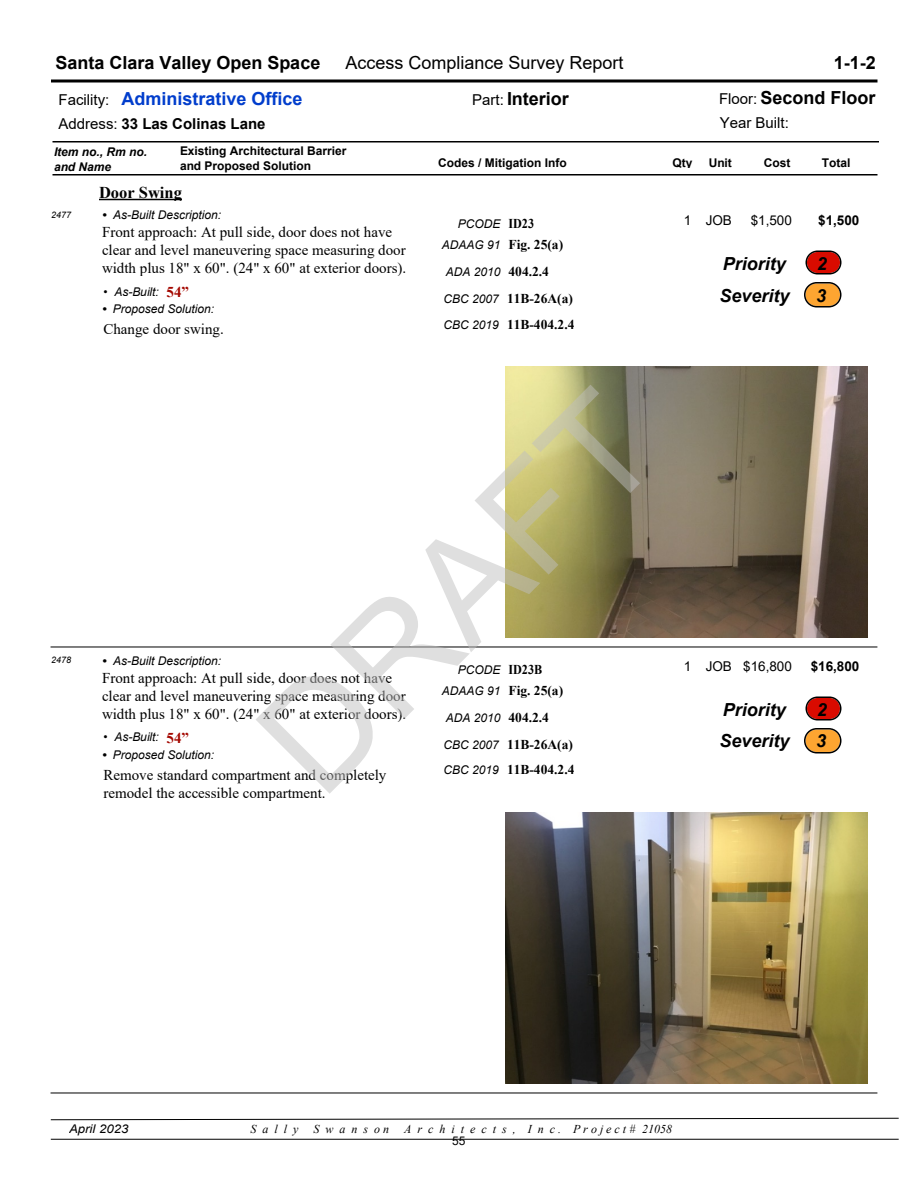
<style>
.page{position:relative;width:918px;height:1188px;background:#fff}
.page>*{position:absolute;margin:0;border:0;box-sizing:border-box;transform-origin:0 0}
.t1{font:146.4px "Arial";color:rgb(191 191 191/.5)}
.t2{font:700 18px "Arial";color:#000}
.t3{font:italic 700 18px "Arial";color:#000}
.t4{font:18px "Arial";color:#000}
.t5{font:700 18px "Arial";color:#003dcc}
.t6{font:700 16.5px "Times New Roman";color:#000}
.t7{font:15px/18px "Times New Roman";color:#000}
.t8{font:700 15px "Arial";color:#000}
.t9{font:15px "Arial";color:#000}
.t10{font:700 15px "Times New Roman";color:#a40800}
.t11{font:700 13.5px "Times New Roman";color:#000}
.t12{font:13.5px "Arial";color:#000}
.t13{font:700 13.5px "Arial";color:#000}
.t14{font:italic 12px "Arial";color:#000}
.t15{font:700 12px/15px "Arial";color:#000}
.t16{font:italic 12px "Times New Roman";color:#000}
.t17{font:italic 700 12px/15px "Arial";color:#000}
.t18{font:italic 12px "Arial";color:#000;scale:1.1 1}
.t19{font:12px "Arial";color:#000}
.t20{font:italic 9px "Arial";color:#000}
.s1{font-weight:400;font-size:15px}
.s2{font-weight:400}
.s3{font-weight:700}
.s4{font-family:"Times New Roman";font-weight:700;font-style:normal;font-size:13.5px}
.s5{font-family:"Arial";font-weight:400;font-style:italic;font-size:12px}
</style>
<div class="page">
<hr style="left:52px;top:174px;width:826px;height:2px;background:#000">
<hr style="left:51px;top:80px;width:827px;height:2px;background:#000">
<hr style="left:52px;top:141px;width:827px;height:1px;background:#000">
<hr style="left:99px;top:199px;width:83px;height:1px;background:#000">
<img style="left:506px;top:366px;width:361px;height:272px">
<hr style="left:51px;top:647px;width:826px;height:1px;background:#000">
<svg style="left:804px;top:282px;width:38px;height:26px"></svg>
<svg style="left:806px;top:250px;width:36px;height:24px"></svg>
<img style="left:506px;top:812px;width:361px;height:271px">
<hr style="left:51px;top:1093px;width:826px;height:1px;background:#000">
<svg style="left:804px;top:728px;width:38px;height:25px"></svg>
<svg style="left:806px;top:697px;width:36px;height:23px"></svg>
<svg style="left:50px;top:1118px;width:849px;height:2px"></svg>
<hr style="left:51px;top:1139px;width:848px;height:1px;background:#000">
<p class="t2" style="left:56px;top:56px;width:266px">Santa Clara Valley Open Space</p>
<p class="t4" style="left:345px;top:56px;width:279px">Access Compliance Survey Report</p>
<p class="t2" style="left:834px;top:56px;width:44px">1-1-2</p>
<p class="t9" style="left:59px;top:94px;width:52px">Facility:</p>
<p class="t5" style="left:122px;top:92px;width:182px">Administrative Office</p>
<p class="t2" style="left:472px;top:92px;width:98px"><span class="s1">Part:</span> Interior</p>
<p class="t2" style="left:719px;top:90px;width:158px"><span class="s1">Floor:</span> Second Floor</p>
<p class="t8" style="left:58px;top:118px;width:209px"><span class="s2">Address:</span> 33 Las Colinas Lane</p>
<p class="t9" style="left:720px;top:117px;width:71px">Year Built:</p>
<p class="t17" style="left:54px;top:145px;width:95px">Item no., Rm no. and Name</p>
<p class="t15" style="left:180px;top:144px;width:168px">Existing Architectural Barrier and Proposed Solution</p>
<p class="t20" style="left:51px;top:211px;width:22px">2477</p>
<p class="t6" style="left:99px;top:187px;width:84px">Door Swing</p>
<p class="t14" style="left:102px;top:210px;width:120px"><span class="s3">•</span> As-Built Description:</p>
<p class="t7" style="left:102px;top:224px;width:306px">Front approach: At pull side, door does not have clear and level maneuvering space measuring door width plus 18" x 60". (24" x 60" at exterior doors).</p>
<p class="t14" style="left:104px;top:287px;width:57px">• As-Built:</p>
<p class="t10" style="left:166px;top:287px;width:24px">54”</p>
<p class="t14" style="left:102px;top:304px;width:114px"><span class="s3">•</span> Proposed Solution:</p>
<p class="t7" style="left:104px;top:321px;width:122px">Change door swing.</p>
<p class="t15" style="left:438px;top:156px;width:130px">Codes / Mitigation Info</p>
<p class="t15" style="left:672px;top:156px;width:21px">Qty</p>
<p class="t15" style="left:709px;top:156px;width:25px">Unit</p>
<p class="t15" style="left:764px;top:156px;width:28px">Cost</p>
<p class="t15" style="left:822px;top:156px;width:30px">Total</p>
<p class="t14" style="left:458px;top:219px;width:78px">PCODE <span class="s4">ID23</span></p>
<p class="t11" style="left:442px;top:240px;width:123px"><span class="s5">ADAAG 91</span> Fig. 25(a)</p>
<p class="t14" style="left:446px;top:267px;width:105px">ADA 2010 <span class="s4">404.2.4</span></p>
<p class="t11" style="left:444px;top:294px;width:131px"><span class="s5">CBC 2007</span> 11B-26A(a)</p>
<p class="t11" style="left:444px;top:319px;width:132px"><span class="s5">CBC 2019</span> 11B-404.2.4</p>
<p class="t12" style="left:684px;top:215px;width:49px">1 JOB</p>
<p class="t12" style="left:751px;top:215px;width:43px">$1,500</p>
<p class="t13" style="left:818px;top:215px;width:43px">$1,500</p>
<p class="t3" style="left:723px;top:257px;width:64px">Priority</p>
<p class="t3" style="left:817px;top:257px;width:12px">2</p>
<p class="t3" style="left:719px;top:288px;width:72px">Severity</p>
<p class="t3" style="left:816px;top:288px;width:12px">3</p>
<p class="t20" style="left:51px;top:657px;width:22px">2478</p>
<h1 class="t1" style="left:214px;top:694px;width:489px;rotate:-45deg">DRAFT</h1>
<p class="t14" style="left:102px;top:656px;width:120px"><span class="s3">•</span> As-Built Description:</p>
<p class="t14" style="left:458px;top:665px;width:86px">PCODE <span class="s4">ID23B</span></p>
<p class="t11" style="left:442px;top:686px;width:123px"><span class="s5">ADAAG 91</span> Fig. 25(a)</p>
<p class="t7" style="left:102px;top:670px;width:306px">Front approach: At pull side, door does not have clear and level maneuvering space measuring door width plus 18" x 60". (24" x 60" at exterior doors).</p>
<p class="t14" style="left:446px;top:713px;width:105px">ADA 2010 <span class="s4">404.2.4</span></p>
<p class="t14" style="left:104px;top:733px;width:57px">• As-Built:</p>
<p class="t10" style="left:166px;top:733px;width:24px">54”</p>
<p class="t11" style="left:444px;top:740px;width:131px"><span class="s5">CBC 2007</span> 11B-26A(a)</p>
<p class="t14" style="left:102px;top:750px;width:114px"><span class="s3">•</span> Proposed Solution:</p>
<p class="t11" style="left:444px;top:765px;width:132px"><span class="s5">CBC 2019</span> 11B-404.2.4</p>
<p class="t7" style="left:104px;top:767px;width:284px">Remove standard compartment and completely remodel the accessible compartment.</p>
<p class="t12" style="left:684px;top:661px;width:109px">1 JOB $16,800</p>
<p class="t13" style="left:811px;top:661px;width:50px">$16,800</p>
<p class="t3" style="left:723px;top:703px;width:64px">Priority</p>
<p class="t3" style="left:817px;top:703px;width:12px">2</p>
<p class="t3" style="left:719px;top:734px;width:72px">Severity</p>
<p class="t3" style="left:816px;top:734px;width:12px">3</p>
<p class="t18" style="left:69px;top:1124px;width:55px">April 2023</p>
<p class="t16" style="left:250px;top:1124px;width:140px">S a l l y S w a n s o n</p>
<p class="t16" style="left:404px;top:1124px;width:269px">A r c h i t e c t s , I n c . P r o j e c t # 21058</p>
<p class="t19" style="left:452px;top:1132px;width:15px">55</p>
</div>
